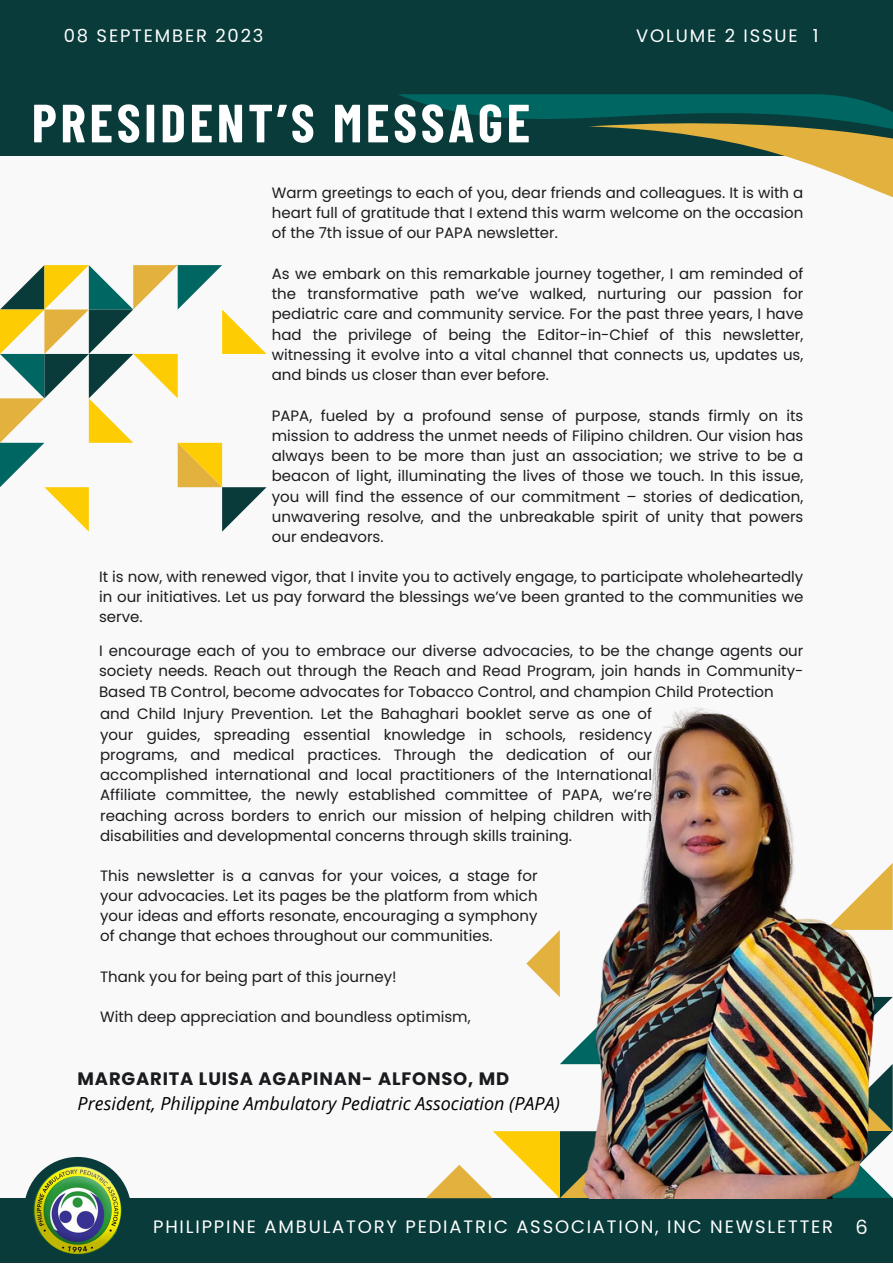
<style>
.page{position:relative;width:893px;height:1264px;background:#fff}
.page>*{position:absolute;margin:0;border:0;box-sizing:border-box;transform-origin:0 0}
.t1{font:700 53.7px "Barlow Condensed";letter-spacing:.07em;color:#fff}
.t2{font:19.5px "Poppins";color:#f9f9f9}
.t3{font:18px "Poppins";letter-spacing:.1em;color:#fff}
.t4{font:italic 18px "Open Sans";color:#000}
.t5{font:700 18px "Poppins";letter-spacing:.045em;color:#1a1b1e}
.t6{font:15px/20.2px "Poppins";color:#1a1b1e;text-align:justify}
</style>
<div class="page">
<div style="left:0;top:0;width:892px;height:1262px;background:#f9f9f9"></div>
<div style="left:0;top:1198px;width:892px;height:64px;background:#083b3a"></div>
<div style="left:0;top:0;width:892px;height:156px;background:#083b3a"></div>
<svg style="left:398px;top:94px;width:494px;height:103px"></svg>
<div style="left:24px;top:1156px;width:107px;height:106px;background:#083b3a;border-radius:50%"></div>
<img style="left:33px;top:1166px;width:89px;height:88px;border-radius:50%">
<svg style="left:426px;top:863px;width:466px;height:335px"></svg>
<img style="left:582px;top:707px;width:299px;height:491px">
<svg style="left:0;top:265px;width:266px;height:266px"></svg>
<p class="t3" style="left:64px;top:23px;width:201px">08 SEPTEMBER 2023</p>
<p class="t3" style="left:636px;top:23px;width:184px">VOLUME 2 ISSUE 1</p>
<p class="t1" style="left:32px;top:89px;width:500px">PRESIDENT’S MESSAGE</p>
<p class="t6" style="left:272px;top:182px;width:533px">Warm greetings to each of you, dear friends and colleagues. It is with a heart full of gratitude that I extend this warm welcome on the occasion of the 7th issue of our PAPA newsletter.</p>
<p class="t6" style="left:272px;top:263px;width:533px">As we embark on this remarkable journey together, I am reminded of the transformative path we’ve walked, nurturing our passion for pediatric care and community service. For the past three years, I have had the privilege of being the Editor-in-Chief of this newsletter, witnessing it evolve into a vital channel that connects us, updates us, and binds us closer than ever before.</p>
<p class="t6" style="left:272px;top:405px;width:533px">PAPA, fueled by a profound sense of purpose, stands firmly on its mission to address the unmet needs of Filipino children. Our vision has always been to be more than just an association; we strive to be a beacon of light, illuminating the lives of those we touch. In this issue, you will find the essence of our commitment – stories of dedication, unwavering resolve, and the unbreakable spirit of unity that powers our endeavors.</p>
<p class="t6" style="left:99px;top:566px;width:705px">It is now, with renewed vigor, that I invite you to actively engage, to participate wholeheartedly in our initiatives. Let us pay forward the blessings we’ve been granted to the communities we serve.</p>
<p class="t6" style="left:99px;top:640px;width:705px">I encourage each of you to embrace our diverse advocacies, to be the change agents our society needs. Reach out through the Reach and Read Program, join hands in Community-Based TB Control, become advocates for Tobacco Control, and champion Child Protection</p>
<p class="t6" style="left:100px;top:704px;width:553px">and Child Injury Prevention. Let the Bahaghari booklet serve as one of your guides, spreading essential knowledge in schools, residency programs, and medical practices. Through the dedication of our accomplished international and local practitioners of the International Affiliate committee, the newly established committee of PAPA, we’re reaching across borders to enrich our mission of helping children with disabilities and developmental concerns through skills training.</p>
<p class="t6" style="left:100px;top:865px;width:439px">This newsletter is a canvas for your voices, a stage for your advocacies. Let its pages be the platform from which your ideas and efforts resonate, encouraging a symphony of change that echoes throughout our communities.</p>
<p class="t6" style="left:100px;top:966px;width:298px">Thank you for being part of this journey!</p>
<p class="t6" style="left:100px;top:1006px;width:372px">With deep appreciation and boundless optimism,</p>
<p class="t5" style="left:78px;top:1066px;width:433px">MARGARITA LUISA AGAPINAN- ALFONSO, MD</p>
<p class="t4" style="left:78px;top:1090px;width:483px">President, Philippine Ambulatory Pediatric Association (PAPA)</p>
<p class="t3" style="left:153px;top:1213px;width:681px">PHILIPPINE AMBULATORY PEDIATRIC ASSOCIATION, INC NEWSLETTER</p>
<p class="t2" style="left:855px;top:1213px;width:14px">6</p>
</div>
